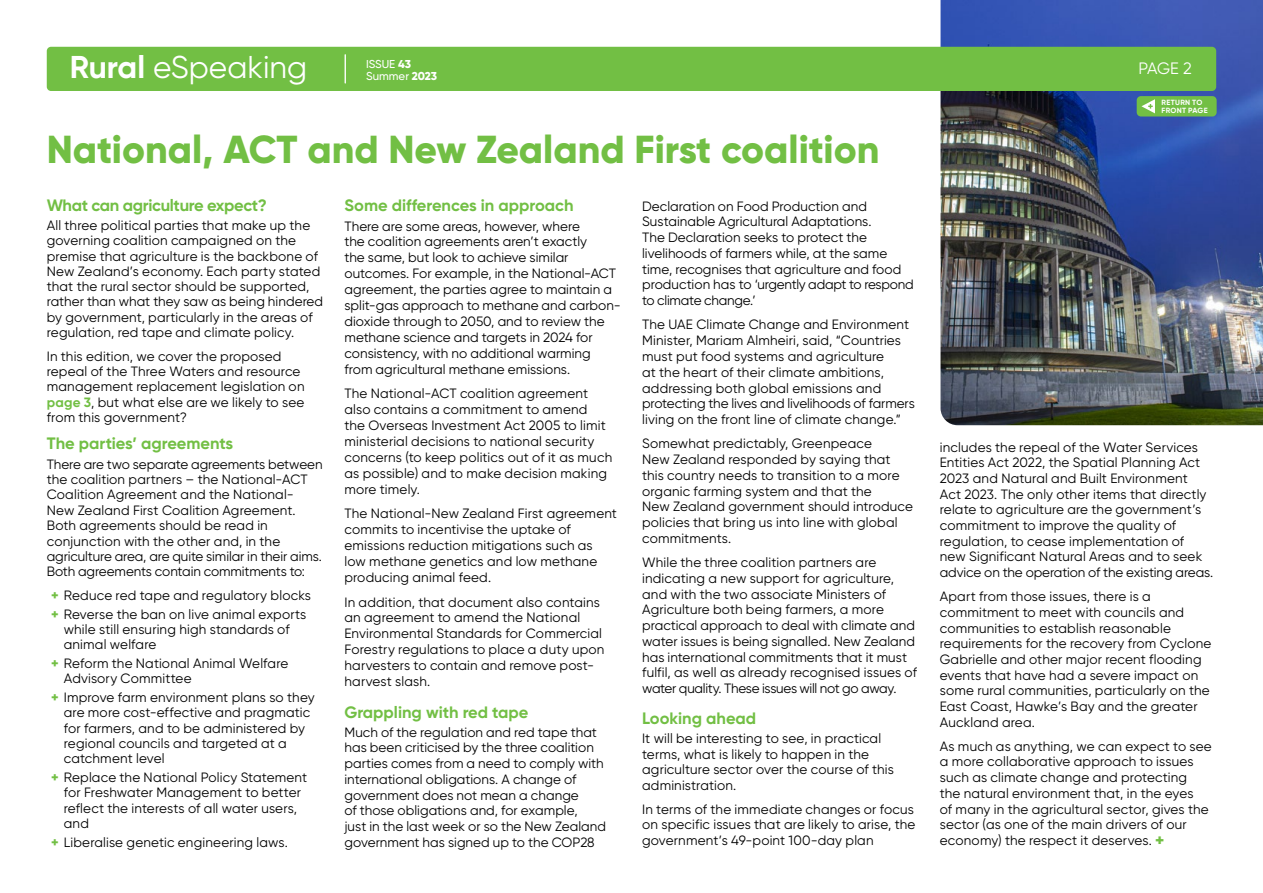
<style>
.page{position:relative;width:1263px;height:893px;background:#fff}
.page>*{position:absolute;margin:0;border:0;box-sizing:border-box;transform-origin:0 0}
.t1{font:800 39px "Gilroy";color:#72bf44}
.t2{font:31.5px "Uniform";color:#fff}
.t3{font:31.5px "Gilroy";color:#fff}
.t4{font:700 16.5px "Gilroy";color:#72bf44}
.t5{font:700 16.5px "Gilroy";letter-spacing:-.02em;color:#72bf44}
.t6{font:16.5px "Gilroy";color:#fff}
.t7{font:13.5px/15.8px "Gilroy";letter-spacing:.01em;color:#000}
.t8{font:500 11.4px/12.5px "Gilroy";color:#fff}
.t9{font:500 9.6px "Uniform Condensed";color:#fff}
.t10{font:500 9.6px "Uniform";color:#fff}
.t11{font:700 7.5px/7.5px "Gilroy";letter-spacing:.035em;color:#fff}
.s1{font-weight:700}
.s2{font-weight:800}
.s3{font-weight:900}
.s4{font-family:"Uniform";font-weight:900}
.s5{font-weight:700;color:#72bf44}
.s6{font-weight:800;color:#72bf44}
.s7{font-weight:800;font-size:16.5px;color:#72bf44}
</style>
<div class="page">
<img style="left:940px;top:0;width:323px;height:425px">
<div style="left:47px;top:47px;width:1169px;height:44px;background:#72bf44;border-radius:4px"></div>
<div style="left:1137px;top:96px;width:79px;height:21px;background:#72bf44;border-radius:4px"></div>
<svg style="left:1141px;top:99px;width:14px;height:14px"></svg>
<svg style="left:344px;top:55px;width:2px;height:29px"></svg>
<h2 class="t3" style="left:70px;top:48px;width:239px"><span class="s1">Rural</span> eSpeaking</h2>
<p class="t6" style="left:1138px;top:58px;width:55px">PAGE 2</p>
<p class="t11" style="left:1161px;top:99px;width:48px">RETURN TO<br>FRONT PAGE</p>
<p class="t8" style="left:366px;top:57px;width:73px">ISSUE <span class="s2">43<br></span>Summer <span class="s2">2023</span></p>
<h2 class="t2" style="left:70px;top:57px;width:250px"><span class="s1">Rural</span> eSpeaking</h2>
<p class="t10" style="left:367px;top:65px;width:43px">ISSUE <span class="s3">34</span></p>
<p class="t9" style="left:367px;top:76px;width:60px">Summer <span class="s4">2020</span></p>
<h1 class="t1" style="left:47px;top:125px;width:834px">National, ACT and New Zealand First coalition</h1>
<p class="t5" style="left:47px;top:195px;width:222px">What can agriculture expect?</p>
<p class="t7" style="left:47px;top:217px;width:278px;line-height:15.3px">All three political parties that make up the governing coalition campaigned on the premise that agriculture is the backbone of New Zealand’s economy. Each party stated that the rural sector should be supported, rather than what they saw as being hindered by government, particularly in the areas of regulation, red tape and climate policy.</p>
<p class="t7" style="left:47px;top:348px;width:259px">In this edition, we cover the proposed repeal of the Three Waters and resource management replacement legislation on <span class="s5">page 3</span>, but what else are we likely to see from this government?</p>
<p class="t4" style="left:47px;top:433px;width:188px">The parties’ agreements</p>
<p class="t7" style="left:47px;top:456px;width:277px">There are two separate agreements between the coalition partners – the National-ACT Coalition Agreement and the National-New Zealand First Coalition Agreement.<br>Both agreements should be read in conjunction with the other and, in the agriculture area, are quite similar in their aims.<br>Both agreements contain commitments to:</p>
<p class="t7" style="left:51px;top:586px;width:261px;line-height:18.6px"><span class="s6">+</span> Reduce red tape and regulatory blocks <span class="s6">+</span> Reverse the ban on live animal exports</p>
<p class="t7" style="left:64px;top:621px;width:227px">while still ensuring high standards of animal welfare</p>
<p class="t7" style="left:64px;top:655px;width:226px;text-indent:-13px"><span class="s6">+</span> Reform the National Animal Welfare<br>Advisory Committee</p>
<p class="t7" style="left:64px;top:689px;width:252px;text-indent:-13px"><span class="s6">+</span> Improve farm environment plans so they are more cost-effective and pragmatic for farmers, and to be administered by regional councils and targeted at a catchment level</p>
<p class="t7" style="left:64px;top:769px;width:245px;text-indent:-13px"><span class="s6">+</span> Replace the National Policy Statement for Freshwater Management to better reflect the interests of all water users, and</p>
<p class="t7" style="left:51px;top:834px;width:238px"><span class="s6">+</span> Liberalise genetic engineering laws.</p>
<p class="t4" style="left:344px;top:195px;width:231px">Some differences in approach</p>
<p class="t7" style="left:344px;top:218px;width:278px">There are some areas, however, where<br>the coalition agreements aren’t exactly<br>the same, but look to achieve similar outcomes. For example, in the National-ACT agreement, the parties agree to maintain a split-gas approach to methane and carbon&shy;dioxide through to 2050, and to review the methane science and targets in 2024 for consistency, with no additional warming from agricultural methane emissions.</p>
<p class="t7" style="left:344px;top:386px;width:269px">The National-ACT coalition agreement also contains a commitment to amend<br>the Overseas Investment Act 2005 to limit ministerial decisions to national security concerns (to keep politics out of it as much as possible) and to make decision making more timely.</p>
<p class="t7" style="left:344px;top:506px;width:274px">The National-New Zealand First agreement commits to incentivise the uptake of emissions reduction mitigations such as low methane genetics and low methane producing animal feed.</p>
<p class="t7" style="left:344px;top:594px;width:261px">In addition, that document also contains an agreement to amend the National Environmental Standards for Commercial Forestry regulations to place a duty upon harvesters to contain and remove post&shy;harvest slash.</p>
<p class="t4" style="left:344px;top:701px;width:186px">Grappling with red tape</p>
<p class="t7" style="left:344px;top:724px;width:263px">Much of the regulation and red tape that has been criticised by the three coalition parties comes from a need to comply with international obligations. A change of government does not mean a change<br>of those obligations and, for example,<br>just in the last week or so the New Zealand government has signed up to the COP28</p>
<p class="t7" style="left:642px;top:198px;width:273px">Declaration on Food Production and Sustainable Agricultural Adaptations.<br>The Declaration seeks to protect the livelihoods of farmers while, at the same time, recognises that agriculture and food production has to ‘urgently adapt to respond to climate change.’</p>
<p class="t7" style="left:642px;top:317px;width:274px">The UAE Climate Change and Environment Minister, Mariam Almheiri, said, “Countries must put food systems and agriculture<br>at the heart of their climate ambitions, addressing both global emissions and protecting the lives and livelihoods of farmers living on the front line of climate change.”</p>
<p class="t7" style="left:642px;top:436px;width:272px">Somewhat predictably, Greenpeace<br>New Zealand responded by saying that this country needs to transition to a more organic farming system and that the<br>New Zealand government should introduce policies that bring us into line with global commitments.</p>
<p class="t7" style="left:642px;top:554px;width:276px">While the three coalition partners are indicating a new support for agriculture, and with the two associate Ministers of Agriculture both being farmers, a more practical approach to deal with climate and water issues is being signalled. New Zealand has international commitments that it must fulfil, as well as already recognised issues of water quality. These issues will not go away.</p>
<p class="t4" style="left:642px;top:708px;width:116px">Looking ahead</p>
<p class="t7" style="left:642px;top:730px;width:253px">It will be interesting to see, in practical terms, what is likely to happen in the agriculture sector over the course of this administration.</p>
<p class="t7" style="left:642px;top:801px;width:275px;text-align:justify">In terms of the immediate changes or focus on specific issues that are likely to arise, the government’s 49-point 100-day plan</p>
<p class="t7" style="left:940px;top:439px;width:275px">includes the repeal of the Water Services Entities Act 2022, the Spatial Planning Act 2023 and Natural and Built Environment<br>Act 2023. The only other items that directly relate to agriculture are the government’s commitment to improve the quality of regulation, to cease implementation of new Significant Natural Areas and to seek advice on the operation of the existing areas.</p>
<p class="t7" style="left:940px;top:589px;width:273px">Apart from those issues, there is a commitment to meet with councils and communities to establish reasonable requirements for the recovery from Cyclone Gabrielle and other major recent flooding events that have had a severe impact on some rural communities, particularly on the East Coast, Hawke’s Bay and the greater Auckland area.</p>
<p class="t7" style="left:940px;top:738px;width:273px">As much as anything, we can expect to see a more collaborative approach to issues such as climate change and protecting<br>the natural environment that, in the eyes<br>of many in the agricultural sector, gives the sector (as one of the main drivers of our economy) the respect it deserves. <span class="s7">+</span></p>
</div>
